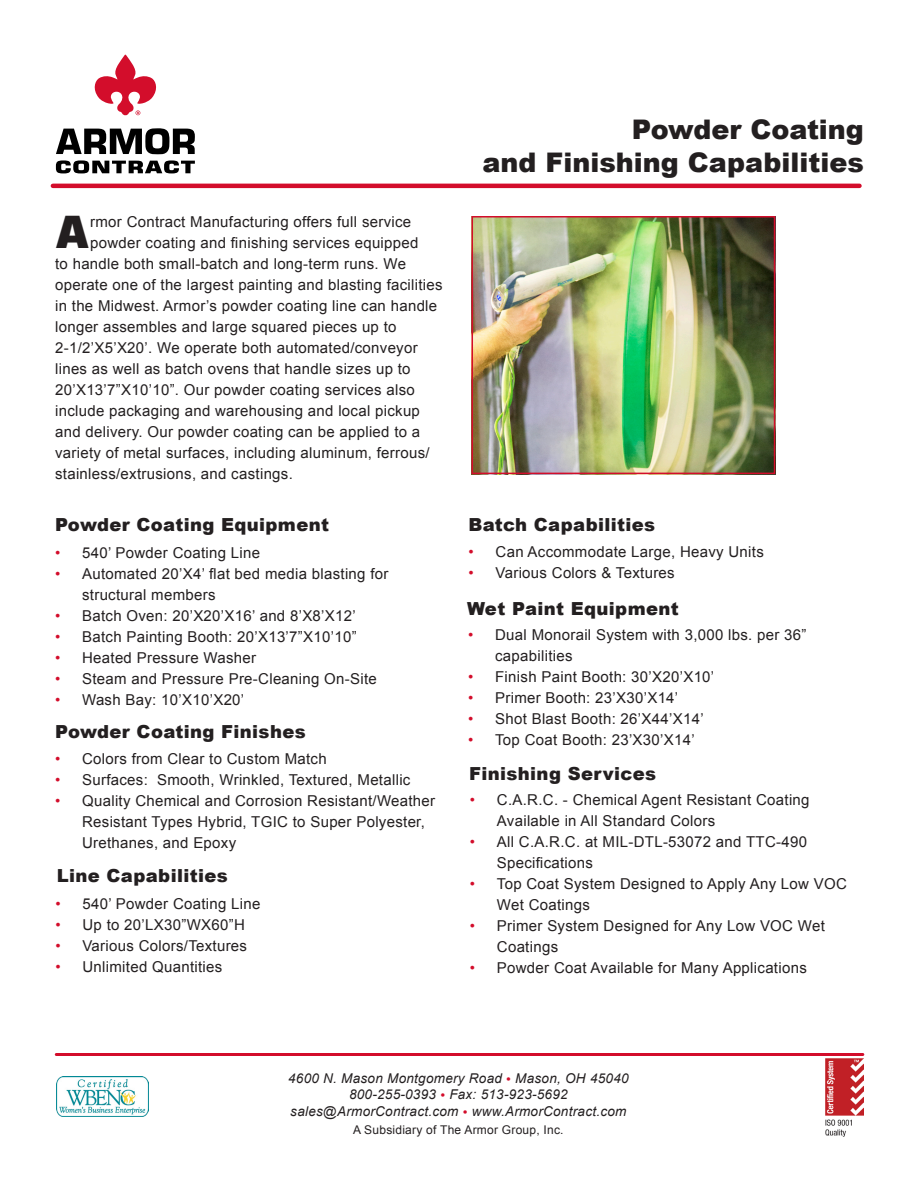
<style>
.page{position:relative;width:918px;height:1188px;background:#fff}
.page>*{position:absolute;margin:0;border:0;box-sizing:border-box;transform-origin:0 0}
.Body_Copy{font:43.95px "Square 721 Blk Normal";color:#231f20}
.Heading{font:900 27px "Arial";color:#231f20}
.Subheading{font:900 18px "Arial";letter-spacing:.02em;color:#231f20}
.Body_Copy-2{font:15px/21px "Arial";letter-spacing:.02em;color:#231f20}
.t1{font:italic 13.5px "Arial";letter-spacing:.02em;color:#231f20}
.t2{font:12px "Arial";letter-spacing:.02em;color:#231f20}
.s1{color:#d30d2b}
.s2{font-family:"Square 721 Blk Normal";font-style:normal;color:#d30d2b}
</style>
<div class="page">
<svg style="left:56px;top:128px;width:139px;height:26px"></svg>
<svg style="left:56px;top:160px;width:139px;height:13px"></svg>
<svg style="left:94px;top:55px;width:62px;height:60px"></svg>
<hr style="left:53px;top:184px;width:807px;height:4px;background:#d30d2b">
<hr style="left:56px;top:1053px;width:807px;height:3px;background:#d30d2b">
<img style="left:57px;top:1076px;width:92px;height:40px">
<img style="left:826px;top:1058px;width:38px;height:78px">
<img style="left:475px;top:219px;width:297px;height:252px">
<div style="left:472px;top:216px;width:303px;height:258px;border:2px solid #d30d2b"></div>
<p class="Body_Copy" style="left:55px;top:205px;width:36px">A</p>
<p class="Body_Copy-2" style="left:90px;top:211px;width:323px">rmor Contract Manufacturing offers full service</p>
<p class="Body_Copy-2" style="left:90px;top:232px;width:330px">powder coating and finishing services equipped</p>
<p class="Body_Copy-2" style="left:55px;top:253px;width:352px">to handle both small-batch and long-term runs. We</p>
<p class="Body_Copy-2" style="left:55px;top:274px;width:389px">operate one of the largest painting and blasting facilities</p>
<p class="Body_Copy-2" style="left:55px;top:295px;width:384px">in the Midwest. Armor’s powder coating line can handle</p>
<p class="Body_Copy-2" style="left:55px;top:316px;width:343px">longer assembles and large squared pieces up to</p>
<p class="Body_Copy-2" style="left:55px;top:337px;width:364px">2-1/2’X5’X20’. We operate both automated/conveyor</p>
<p class="Body_Copy-2" style="left:55px;top:358px;width:357px">lines as well as batch ovens that handle sizes up to</p>
<p class="Body_Copy-2" style="left:55px;top:379px;width:361px">20’X13’7”X10’10”. Our powder coating services also</p>
<p class="Body_Copy-2" style="left:55px;top:400px;width:366px">include packaging and warehousing and local pickup</p>
<p class="Body_Copy-2" style="left:55px;top:421px;width:367px">and delivery. Our powder coating can be applied to a</p>
<p class="Body_Copy-2" style="left:55px;top:442px;width:376px">variety of metal surfaces, including aluminum, ferrous/</p>
<p class="Body_Copy-2" style="left:55px;top:463px;width:239px">stainless/extrusions, and castings.</p>
<p class="Subheading" style="left:55px;top:512px;width:275px">Powder Coating Equipment</p>
<p class="Body_Copy-2" style="left:55px;top:542px;width:207px"><span class="s1">•</span> 540’ Powder Coating Line</p>
<p class="Body_Copy-2" style="left:82px;top:563px;width:308px;text-indent:-27px"><span class="s1">•</span> Automated 20’X4’ flat bed media blasting for structural members</p>
<p class="Body_Copy-2" style="left:55px;top:605px;width:302px"><span class="s1">•</span> Batch Oven: 20’X20’X16’ and 8’X8’X12’</p>
<p class="Body_Copy-2" style="left:55px;top:626px;width:303px"><span class="s1">•</span> Batch Painting Booth: 20’X13’7”X10’10”</p>
<p class="Body_Copy-2" style="left:55px;top:647px;width:203px"><span class="s1">•</span> Heated Pressure Washer</p>
<p class="Body_Copy-2" style="left:55px;top:668px;width:323px"><span class="s1">•</span> Steam and Pressure Pre-Cleaning On-Site</p>
<p class="Body_Copy-2" style="left:55px;top:689px;width:191px"><span class="s1">•</span> Wash Bay: 10’X10’X20’</p>
<p class="Subheading" style="left:55px;top:719px;width:252px">Powder Coating Finishes</p>
<p class="Body_Copy-2" style="left:55px;top:748px;width:273px"><span class="s1">•</span> Colors from Clear to Custom Match</p>
<p class="Body_Copy-2" style="left:55px;top:769px;width:357px"><span class="s1">•</span> Surfaces: Smooth, Wrinkled, Textured, Metallic</p>
<p class="Body_Copy-2" style="left:82px;top:790px;width:355px;text-indent:-27px"><span class="s1">•</span> Quality Chemical and Corrosion Resistant/Weather<br>Resistant Types Hybrid, TGIC to Super Polyester,<br>Urethanes, and Epoxy</p>
<p class="Subheading" style="left:57px;top:862px;width:173px">Line Capabilities</p>
<p class="Body_Copy-2" style="left:55px;top:893px;width:207px"><span class="s1">•</span> 540’ Powder Coating Line</p>
<p class="Body_Copy-2" style="left:55px;top:914px;width:191px"><span class="s1">•</span> Up to 20’LX30”WX60”H</p>
<p class="Body_Copy-2" style="left:55px;top:935px;width:193px"><span class="s1">•</span> Various Colors/Textures</p>
<p class="Body_Copy-2" style="left:55px;top:956px;width:168px"><span class="s1">•</span> Unlimited Quantities</p>
<p class="Heading" style="left:632px;top:110px;width:234px">Powder Coating</p>
<p class="Heading" style="left:482px;top:143px;width:383px">and Finishing Capabilities</p>
<p class="Subheading" style="left:468px;top:512px;width:188px">Batch Capabilities</p>
<p class="Body_Copy-2" style="left:469px;top:541px;width:297px"><span class="s1">•</span> Can Accommodate Large, Heavy Units</p>
<p class="Body_Copy-2" style="left:469px;top:562px;width:208px"><span class="s1">•</span> Various Colors &amp; Textures</p>
<p class="Subheading" style="left:467px;top:595px;width:213px">Wet Paint Equipment</p>
<p class="Body_Copy-2" style="left:495px;top:625px;width:313px;text-indent:-27px"><span class="s1">•</span> Dual Monorail System with 3,000 lbs. per 36” capabilities</p>
<p class="Body_Copy-2" style="left:468px;top:667px;width:248px"><span class="s1">•</span> Finish Paint Booth: 30’X20’X10’</p>
<p class="Body_Copy-2" style="left:468px;top:688px;width:212px"><span class="s1">•</span> Primer Booth: 23’X30’X14’</p>
<p class="Body_Copy-2" style="left:468px;top:709px;width:237px"><span class="s1">•</span> Shot Blast Booth: 26’X44’X14’</p>
<p class="Body_Copy-2" style="left:468px;top:730px;width:228px"><span class="s1">•</span> Top Coat Booth: 23’X30’X14’</p>
<p class="Subheading" style="left:469px;top:760px;width:189px">Finishing Services</p>
<p class="Body_Copy-2" style="left:497px;top:790px;width:314px;text-indent:-27px"><span class="s1">•</span> C.A.R.C. - Chemical Agent Resistant Coating<br>Available in All Standard Colors</p>
<p class="Body_Copy-2" style="left:497px;top:832px;width:312px;text-indent:-27px"><span class="s1">•</span> All C.A.R.C. at MIL-DTL-53072 and TTC-490<br>Specifications</p>
<p class="Body_Copy-2" style="left:497px;top:874px;width:352px;text-indent:-27px"><span class="s1">•</span> Top Coat System Designed to Apply Any Low VOC<br>Wet Coatings</p>
<p class="Body_Copy-2" style="left:497px;top:916px;width:329px;text-indent:-27px"><span class="s1">•</span> Primer System Designed for Any Low VOC Wet<br>Coatings</p>
<p class="Body_Copy-2" style="left:470px;top:958px;width:338px"><span class="s1">•</span> Powder Coat Available for Many Applications</p>
<p class="t1" style="left:288px;top:1070px;width:342px">4600 N. Mason Montgomery Road <span class="s2">◊</span> Mason, OH 45040</p>
<p class="t1" style="left:349px;top:1086px;width:220px">800-255-0393 <span class="s2">◊</span> Fax: 513-923-5692</p>
<p class="t1" style="left:290px;top:1102px;width:338px">sales@ArmorContract.com <span class="s2">◊</span> www.ArmorContract.com</p>
<p class="t2" style="left:353px;top:1122px;width:212px">A Subsidiary of The Armor Group, Inc.</p>
</div>
